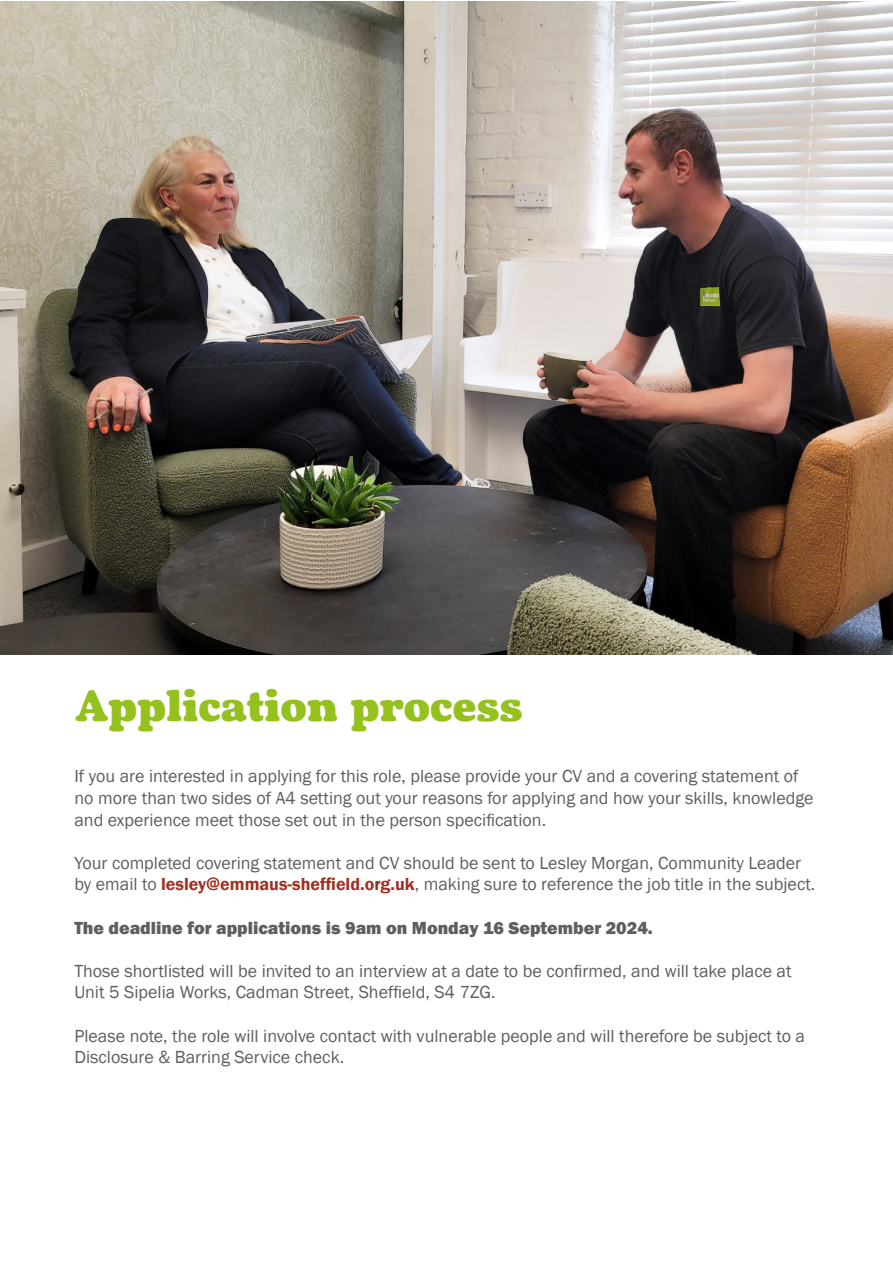
<style>
.page{position:relative;width:893px;height:1263px;background:#fff}
.page>*{position:absolute;margin:0;border:0;box-sizing:border-box;transform-origin:0 0}
.t1{font:45px "Emmaus Yeast";color:#95c11f}
.t2{font:18px/21.6px "Franklin Gothic";color:#5e5e5e}
.t3{font:800 18px "Franklin Gothic";color:#5e5e5e}
.s1{font-weight:600;color:#9f3122}
</style>
<div class="page">
<img style="left:0;top:1px;width:893px;height:654px">
<p class="t1" style="left:75px;top:679px;width:449px">Application process</p>
<p class="t2" style="left:74px;top:766px;width:741px">If you are interested in applying for this role, please provide your CV and a covering statement of no more than two sides of A4 setting out your reasons for applying and how your skills, knowledge and experience meet those set out in the person specification.</p>
<p class="t2" style="left:74px;top:852px;width:742px">Your completed covering statement and CV should be sent to Lesley Morgan, Community Leader by email to <span class="s1">lesley@emmaus-sheffield.org.uk</span>, making sure to reference the job title in the subject.</p>
<p class="t3" style="left:74px;top:916px;width:580px">The deadline for applications is 9am on Monday 16 September 2024.</p>
<p class="t2" style="left:74px;top:960px;width:719px">Those shortlisted will be invited to an interview at a date to be confirmed, and will take place at<br>Unit 5 Sipelia Works, Cadman Street, Sheffield, S4 7ZG.</p>
<p class="t2" style="left:74px;top:1025px;width:732px">Please note, the role will involve contact with vulnerable people and will therefore be subject to a<br>Disclosure &amp; Barring Service check.</p>
</div>
